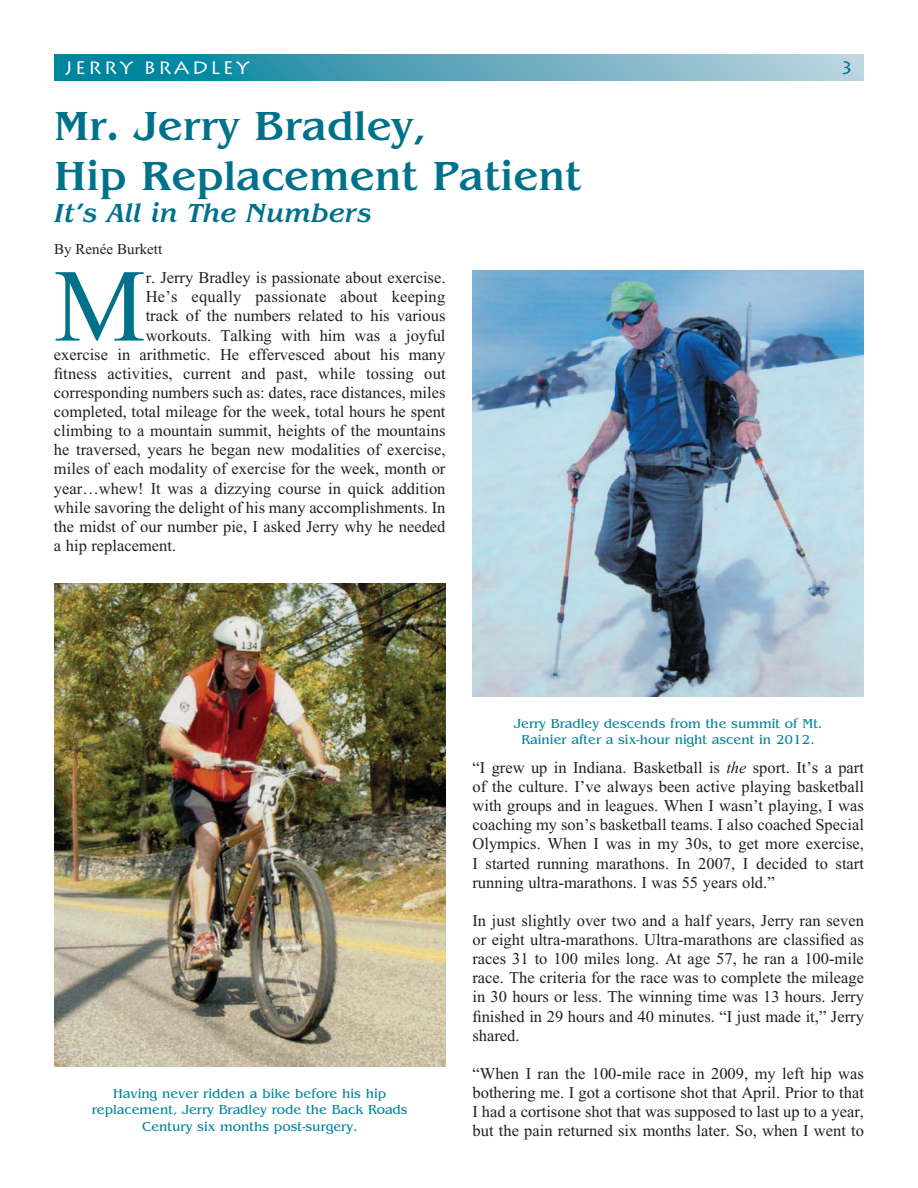
<style>
.page{position:relative;width:918px;height:1188px;background:#fff}
.page>*{position:absolute;margin:0;border:0;box-sizing:border-box;transform-origin:0 0}
.t1{font:103.2px "Times New Roman";color:#00718b}
.t2{font:500 42px/50.4px "Benguiat";letter-spacing:-.005em;color:#00718b}
.t3{font:italic 500 27px "Benguiat";letter-spacing:-.005em;color:#00718b}
.t4{font:18px "Lithos";letter-spacing:.1em;color:#fff;scale:1.1 1}
.t5{font:18px "Lithos";color:#00718b;scale:1.1 1}
.t6{font:16.5px/19px "Times New Roman";color:#231f20;text-align:justify}
.t7{font:15px "Times New Roman";color:#231f20}
.t8{font:13.5px/16.2px "Benguiat";color:#00849d;text-align:center}
.s1{font-style:italic}
</style>
<div class="page">
<svg style="left:54px;top:54px;width:810px;height:27px;background:#58a7ba"></svg>
<img style="left:472px;top:270px;width:392px;height:427px">
<img style="left:54px;top:583px;width:392px;height:483px">
<p class="t4" style="left:65px;top:58px;width:169px">JERRY BRADLEY</p>
<p class="t5" style="left:842px;top:58px;width:10px">3</p>
<h2 class="t2" style="left:54px;top:104px;width:529px">Mr. Jerry Bradley,<br>Hip Replacement Patient</h2>
<h3 class="t3" style="left:54px;top:203px;width:319px">It’s All in The Numbers</h3>
<p class="t7" style="left:54px;top:244px;width:110px">By Renée Burkett</p>
<h1 class="t1" style="left:54px;top:269px;width:93px">M</h1>
<p class="t6" style="left:146px;top:270px;width:301px">r. Jerry Bradley is passionate about exercise.</p>
<p class="t6" style="left:146px;top:289px;width:301px">He’s equally passionate about keeping</p>
<p class="t6" style="left:146px;top:308px;width:301px">track of the numbers related to his various</p>
<p class="t6" style="left:146px;top:327px;width:301px">workouts. Talking with him was a joyful</p>
<p class="t6" style="left:54px;top:346px;width:393px">exercise in arithmetic. He effervesced about his many</p>
<p class="t6" style="left:54px;top:365px;width:393px">fitness activities, current and past, while tossing out</p>
<p class="t6" style="left:54px;top:384px;width:393px">corresponding numbers such as: dates, race distances, miles</p>
<p class="t6" style="left:54px;top:404px;width:393px">completed, total mileage for the week, total hours he spent</p>
<p class="t6" style="left:54px;top:423px;width:393px">climbing to a mountain summit, heights of the mountains</p>
<p class="t6" style="left:54px;top:442px;width:393px">he traversed, years he began new modalities of exercise,</p>
<p class="t6" style="left:54px;top:461px;width:393px">miles of each modality of exercise for the week, month or</p>
<p class="t6" style="left:54px;top:480px;width:393px">year…whew! It was a dizzying course in quick addition</p>
<p class="t6" style="left:54px;top:499px;width:393px">while savoring the delight of his many accomplishments. In</p>
<p class="t6" style="left:54px;top:518px;width:393px">the midst of our number pie, I asked Jerry why he needed</p>
<p class="t6" style="left:54px;top:537px;width:124px">a hip replacement.</p>
<p class="t8" style="left:92px;top:1087px;width:317px">Having never ridden a bike before his hip replacement, Jerry Bradley rode the Back Roads<br>Century six months post-surgery.</p>
<p class="t8" style="left:514px;top:717px;width:310px">Jerry Bradley descends from the summit of Mt.<br>Rainier after a six-hour night ascent in 2012.</p>
<p class="t6" style="left:473px;top:759px;width:393px">“I grew up in Indiana. Basketball is <span class="s1">the</span> sport. It’s a part of the culture. I’ve always been active playing basketball with groups and in leagues. When I wasn’t playing, I was coaching my son’s basketball teams. I also coached Special Olympics. When I was in my 30s, to get more exercise, I started running marathons. In 2007, I decided to start running ultra-marathons. I was 55 years old.”</p>
<p class="t6" style="left:473px;top:912px;width:393px">In just slightly over two and a half years, Jerry ran seven or eight ultra-marathons. Ultra-marathons are classified as races 31 to 100 miles long. At age 57, he ran a 100-mile race. The criteria for the race was to complete the mileage in 30 hours or less. The winning time was 13 hours. Jerry finished in 29 hours and 40 minutes. “I just made it,” Jerry shared.</p>
<p class="t6" style="left:473px;top:1065px;width:393px">“When I ran the 100-mile race in 2009, my left hip was bothering me. I got a cortisone shot that April. Prior to that I had a cortisone shot that was supposed to last up to a year, but the pain returned six months later. So, when I went to</p>
</div>
